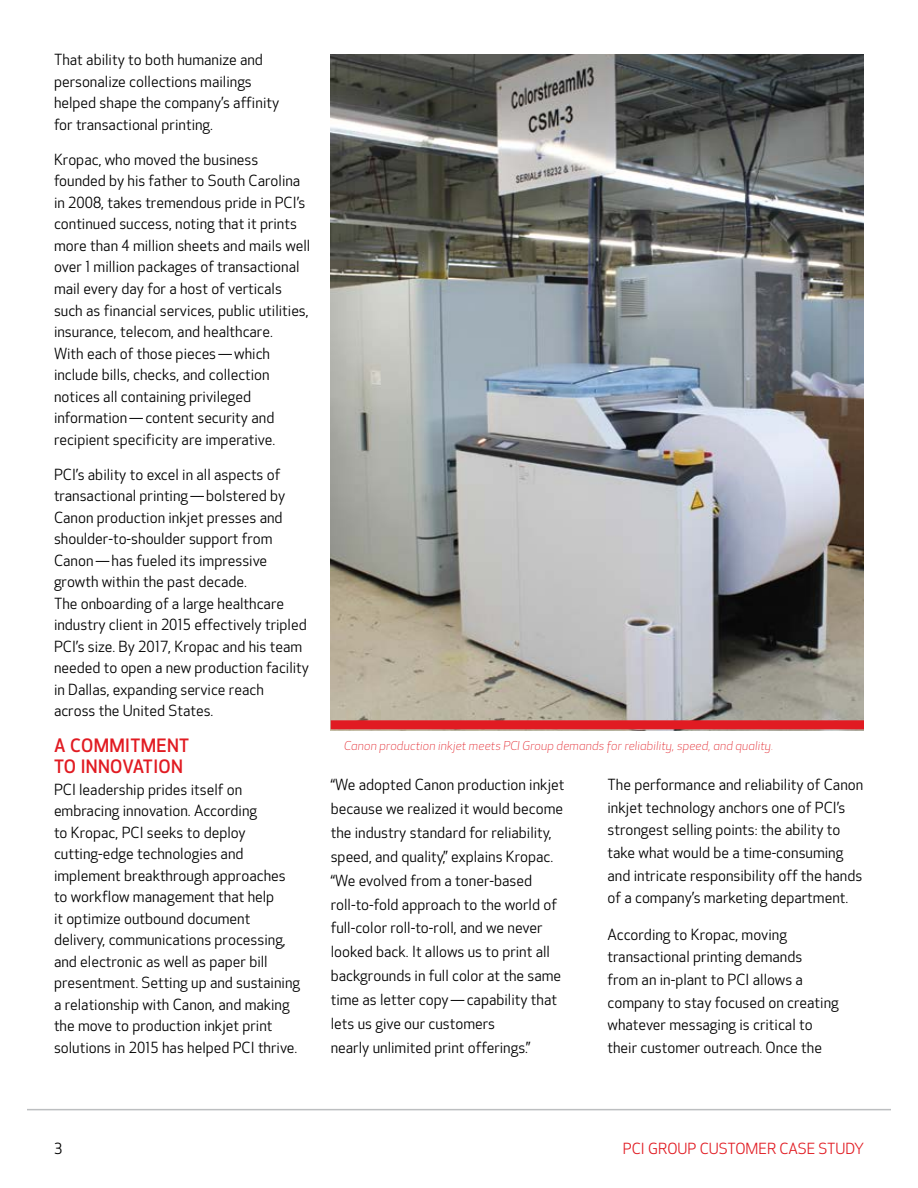
<style>
.page{position:relative;width:918px;height:1188px;background:#fff}
.page>*{position:absolute;margin:0;border:0;box-sizing:border-box;transform-origin:0 0}
.t1{font:500 18px/21.6px "Optic Sans 301";letter-spacing:.02em;color:#e11b22}
.t2{font:15px/21.5px "Optic Sans 201";color:#000}
.t3{font:15px "Optic Sans 201";color:#e11b22}
.t4{font:italic 300 12px "Optic Sans 102";letter-spacing:.01em;color:#e11b22}
</style>
<div class="page">
<hr style="left:27px;top:1109px;width:864px;height:1px;background:#bcbec0">
<img style="left:331px;top:54px;width:533px;height:676px">
<div style="left:331px;top:720px;width:533px;height:9px;background:#e11b22"></div>
<p class="t2" style="left:54px;top:50px;width:227px">That ability to both humanize and personalize collections mailings helped shape the company’s affinity for transactional printing.</p>
<p class="t2" style="left:54px;top:149px;width:258px">Kropac, who moved the business founded by his father to South Carolina in 2008, takes tremendous pride in PCI’s continued success, noting that it prints more than 4 million sheets and mails well over 1 million packages of transactional mail every day for a host of verticals such as financial services, public utilities, insurance, telecom, and healthcare.<br>With each of those pieces — which include bills, checks, and collection notices all containing privileged information — content security and recipient specificity are imperative.</p>
<p class="t2" style="left:54px;top:464px;width:257px">PCI’s ability to excel in all aspects of transactional printing — bolstered by Canon production inkjet presses and shoulder-to-shoulder support from Canon — has fueled its impressive growth within the past decade.<br>The onboarding of a large healthcare industry client in 2015 effectively tripled PCI’s size. By 2017, Kropac and his team needed to open a new production facility in Dallas, expanding service reach across the United States.</p>
<p class="t1" style="left:54px;top:735px;width:137px">A COMMITMENT<br>TO INNOVATION</p>
<p class="t2" style="left:54px;top:779px;width:248px">PCI leadership prides itself on embracing innovation. According<br>to Kropac, PCI seeks to deploy cutting-edge technologies and implement breakthrough approaches to workflow management that help<br>it optimize outbound document delivery, communications processing, and electronic as well as paper bill presentment. Setting up and sustaining a relationship with Canon, and making the move to production inkjet print solutions in 2015 has helped PCI thrive.</p>
<p class="t2" style="left:331px;top:773px;width:235px;line-height:23.9px">“We adopted Canon production inkjet because we realized it would become the industry standard for reliability, speed, and quality,” explains Kropac. “We evolved from a toner-based roll-to-fold approach to the world of full-color roll-to-roll, and we never looked back. It allows us to print all backgrounds in full color at the same time as letter copy — capability that lets us give our customers<br>nearly unlimited print offerings.”</p>
<p class="t2" style="left:608px;top:774px;width:257px;line-height:22.6px">The performance and reliability of Canon inkjet technology anchors one of PCI’s strongest selling points: the ability to take what would be a time-consuming and intricate responsibility off the hands of a company’s marketing department.</p>
<p class="t4" style="left:344px;top:739px;width:431px">Canon production inkjet meets PCI Group demands for reliability, speed, and quality.</p>
<p class="t2" style="left:608px;top:923px;width:233px;line-height:22.6px">According to Kropac, moving transactional printing demands<br>from an in-plant to PCI allows a company to stay focused on creating whatever messaging is critical to their customer outreach. Once the</p>
<p class="t2" style="left:54px;top:1138px;width:10px">3</p>
<p class="t3" style="left:623px;top:1140px;width:243px">PCI GROUP CUSTOMER CASE STUDY</p>
</div>
